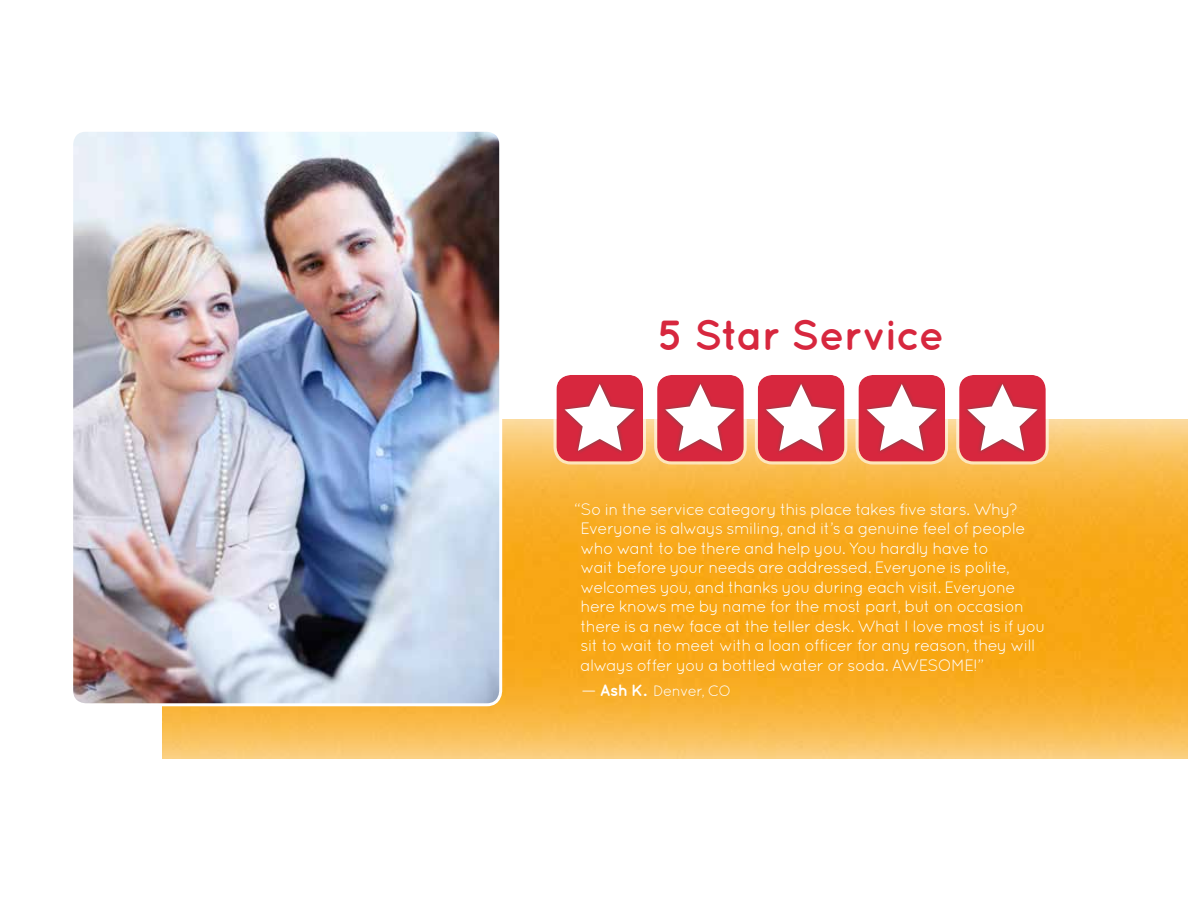
<style>
.page{position:relative;width:1188px;height:918px;background:#fff}
.page>*{position:absolute;margin:0;border:0;box-sizing:border-box;transform-origin:0 0}
.t1{font:700 42px "Quicksand";letter-spacing:-.02em;color:#d7273e}
.Quote_-_text{font:16.5px/19.5px "Quicksand";letter-spacing:-.045em;color:#fff}
.Main_Text{font:15px "Quicksand";letter-spacing:-.05em;color:#fff}
.s1{font-size:16.5px}
.s2{font-weight:700;font-size:16.5px}
</style>
<div class="page">
<img style="left:162px;top:419px;width:1026px;height:339px">
<img style="left:74px;top:133px;width:427px;height:572px">
<div style="left:70px;top:129px;width:432px;height:577px;border:3px solid #fff;border-radius:14px"></div>
<div style="left:557px;top:375px;width:86px;height:86px;background:#d7273e;border-radius:14px"></div>
<div style="left:554px;top:372px;width:92px;height:92px;border:3px solid #fff;border-radius:16px"></div>
<svg style="left:565px;top:384px;width:70px;height:67px"></svg>
<div style="left:657px;top:375px;width:87px;height:86px;background:#d7273e;border-radius:14px"></div>
<div style="left:654px;top:372px;width:93px;height:92px;border:3px solid #fff;border-radius:16px"></div>
<svg style="left:665px;top:384px;width:71px;height:67px"></svg>
<div style="left:758px;top:375px;width:86px;height:86px;background:#d7273e;border-radius:14px"></div>
<div style="left:755px;top:372px;width:92px;height:92px;border:3px solid #fff;border-radius:16px"></div>
<svg style="left:766px;top:384px;width:70px;height:67px"></svg>
<div style="left:859px;top:375px;width:86px;height:86px;background:#d7273e;border-radius:14px"></div>
<div style="left:856px;top:372px;width:92px;height:92px;border:3px solid #fff;border-radius:16px"></div>
<svg style="left:867px;top:384px;width:70px;height:67px"></svg>
<div style="left:959px;top:375px;width:87px;height:86px;background:#d7273e;border-radius:14px"></div>
<div style="left:956px;top:372px;width:93px;height:92px;border:3px solid #fff;border-radius:16px"></div>
<svg style="left:967px;top:384px;width:71px;height:67px"></svg>
<p class="t1" style="left:658px;top:310px;width:288px">5 Star Service</p>
<p class="Quote_-_text" style="left:581px;top:499px;width:467px;text-indent:-6px">“So in the service category this place takes five stars. Why?<br>Everyone is always smiling, and it’s a genuine feel of people who want to be there and help you. You hardly have to<br>wait before your needs are addressed. Everyone is polite, welcomes you, and thanks you during each visit. Everyone here knows me by name for the most part, but on occasion there is a new face at the teller desk. What I love most is if you sit to wait to meet with a loan officer for any reason, they will always offer you a bottled water or soda. AWESOME!”</p>
<p class="Main_Text" style="left:582px;top:682px;width:151px"><span class="s1">—</span> <span class="s2">Ash K.</span> Denver, CO</p>
</div>
